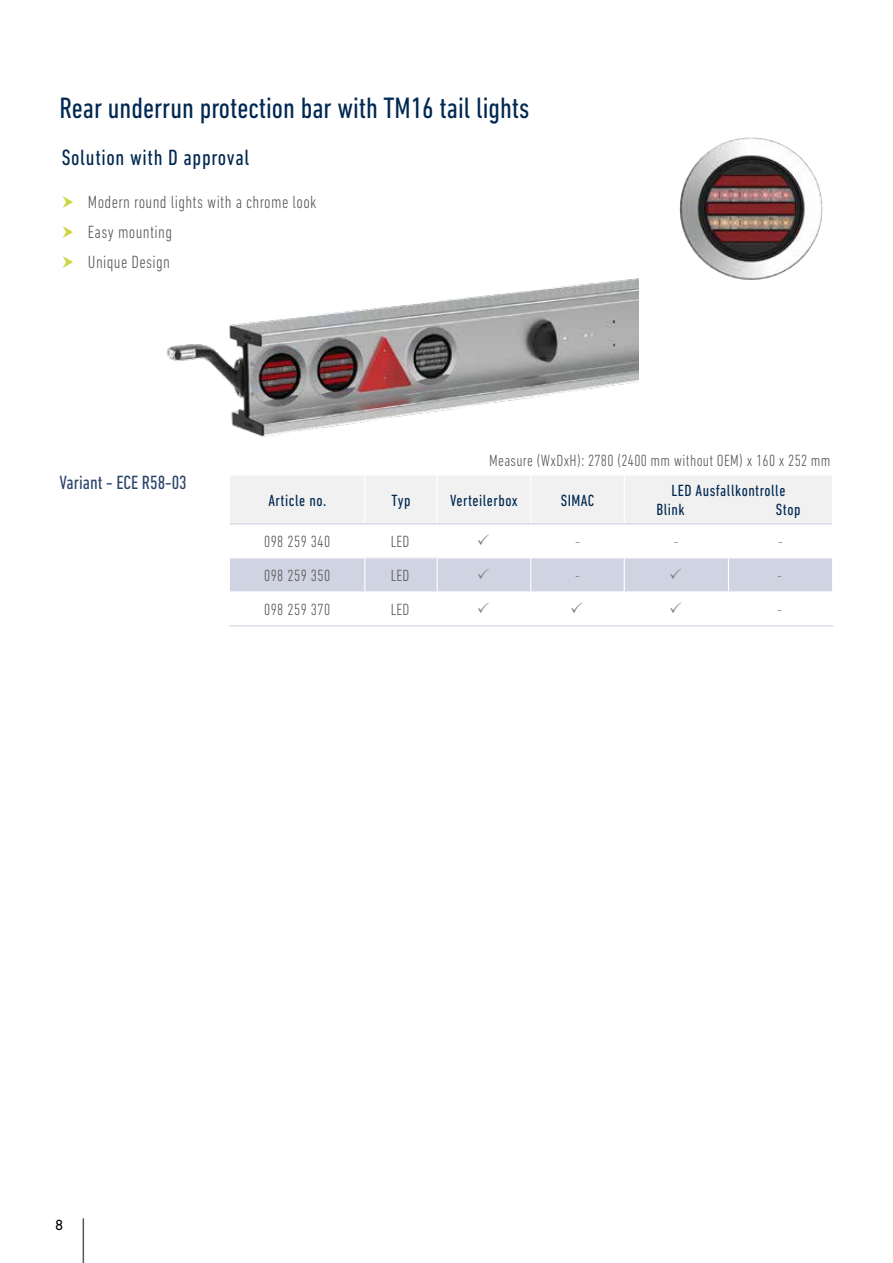
<style>
.page{position:relative;width:893px;height:1263px;background:#fff}
.page>*{position:absolute;margin:0;border:0;box-sizing:border-box;transform-origin:0 0}
.t1{font:condensed 30px "DIN Next LT Pro";color:#002851}
.t2{font:condensed 22.5px "DIN Next LT Pro";letter-spacing:.03em;color:#002851}
.t3{font:condensed 19.5px "DIN Next LT Pro";color:#2b446c}
.t4{font:300 condensed 18px/30.2px "DIN Next LT Pro";letter-spacing:.02em;color:#575756}
.t5{font:300 condensed 16.5px "DIN Next LT Pro";letter-spacing:.02em;color:#575756}
.t6{font:condensed 16.5px/19.5px "DIN Next LT Pro";letter-spacing:.03em;color:#002851}
.t7{font:300 condensed 16.5px "DIN Next LT Pro";color:#7e7e7d}
.t8{font:15px "DIN Next LT Pro";color:#000}
</style>
<div class="page">
<hr style="left:83px;top:1218px;width:1px;height:45px;background:#575756">
<hr style="left:229px;top:625px;width:136px;height:1px;background:#d0d3e1">
<hr style="left:365px;top:625px;width:72px;height:1px;background:#d0d3e1">
<hr style="left:437px;top:625px;width:94px;height:1px;background:#d0d3e1">
<hr style="left:531px;top:625px;width:93px;height:1px;background:#d0d3e1">
<hr style="left:624px;top:625px;width:104px;height:1px;background:#d0d3e1">
<hr style="left:728px;top:625px;width:105px;height:1px;background:#d0d3e1">
<img style="left:679px;top:137px;width:144px;height:143px">
<img style="left:166px;top:279px;width:473px;height:158px">
<svg style="left:230px;top:476px;width:602px;height:116px"></svg>
<h1 class="t1" style="left:60px;top:91px;width:471px">Rear underrun protection bar with TM16 tail lights</h1>
<h2 class="t2" style="left:62px;top:144px;width:189px">Solution with D approval</h2>
<p class="t4" style="left:88px;top:187px;width:230px">Modern round lights with a chrome look<br>Easy mounting<br>Unique Design</p>
<p class="t5" style="left:489px;top:451px;width:343px">Measure (WxDxH): 2780 (2400 mm without OEM) x 160 x 252 mm</p>
<p class="t3" style="left:60px;top:471px;width:129px">Variant - ECE R58-03</p>
<p class="t6" style="left:268px;top:490px;width:59px">Article no.</p>
<p class="t6" style="left:392px;top:490px;width:20px">Typ</p>
<p class="t6" style="left:450px;top:490px;width:69px">Verteilerbox</p>
<p class="t6" style="left:561px;top:490px;width:35px">SIMAC</p>
<p class="t6" style="left:656px;top:480px;width:131px;text-indent:15px">LED Ausfallkontrolle<br>Blink</p>
<p class="t6" style="left:776px;top:500px;width:26px">Stop</p>
<p class="t5" style="left:264px;top:532px;width:68px">098 259 340</p>
<p class="t5" style="left:391px;top:532px;width:20px">LED</p>
<p class="t7" style="left:575px;top:532px;width:6px">-</p>
<p class="t7" style="left:674px;top:532px;width:6px">-</p>
<p class="t7" style="left:778px;top:532px;width:6px">-</p>
<p class="t5" style="left:264px;top:566px;width:68px">098 259 350</p>
<p class="t5" style="left:391px;top:566px;width:20px">LED</p>
<p class="t7" style="left:575px;top:566px;width:6px">-</p>
<p class="t7" style="left:777px;top:566px;width:6px">-</p>
<p class="t5" style="left:264px;top:600px;width:68px">098 259 370</p>
<p class="t5" style="left:391px;top:600px;width:20px">LED</p>
<p class="t7" style="left:777px;top:600px;width:6px">-</p>
<p class="t8" style="left:55px;top:1216px;width:10px">8</p>
</div>
